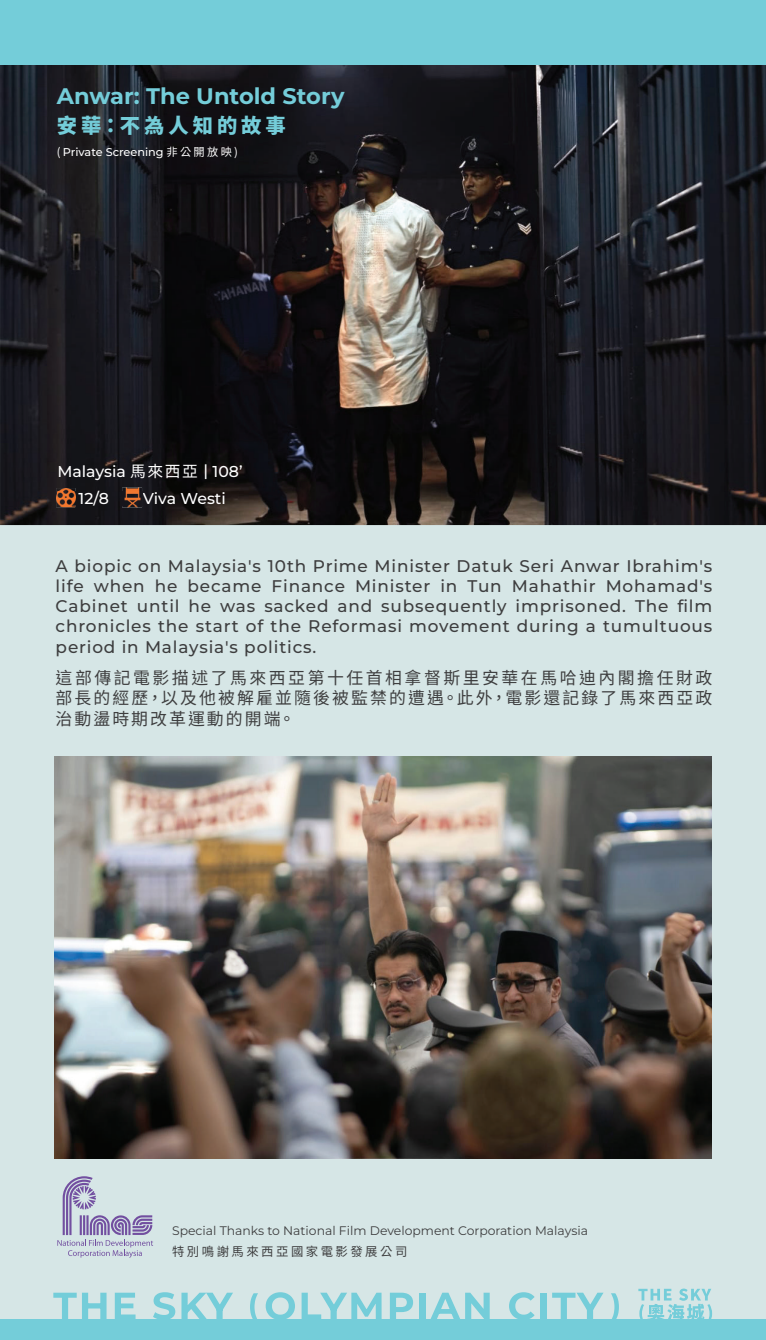
<style>
.page{position:relative;width:766px;height:1340px;background:#fff}
.page>*{position:absolute;margin:0;border:0;box-sizing:border-box;transform-origin:0 0}
.t1{font:700 22.5px "Montserrat";color:#74cdd9}
.t2{font:900 20.25px "Noto Sans CJ Ktc";letter-spacing:.2em;color:#74cdd9}
.t3{font:500 16.88px/20.2px "Montserrat";letter-spacing:.05em;color:#3e3e3f;text-align:justify}
.t4{font:16.88px/20.2px "Noto Sans CJ Ktc";letter-spacing:.125em;color:#3e3e3f;text-align:justify}
.t5{font:500 15.75px/27px "Montserrat";color:#fff}
.t6{font:12.38px "Montserrat";color:#3e3e3f}
.t7{font:12.38px "Noto Sans CJ Ktc";letter-spacing:.2em;color:#3e3e3f}
.t8{font:500 11.25px "Montserrat";color:#fff}
.s1{font-family:"Noto Sans CJ Ktc";font-weight:400}
</style>
<div class="page">
<div style="left:0;top:0;width:765px;height:1339px;background:#d6e6e6"></div>
<img style="left:0;top:65px;width:765px;height:460px">
<img style="left:122px;top:487px;width:20px;height:20px">
<img style="left:122px;top:491px;width:20px;height:15px">
<img style="left:56px;top:488px;width:19px;height:19px">
<img style="left:57px;top:491px;width:18px;height:15px">
<div style="left:0;top:1319px;width:765px;height:20px;background:#74cdd9"></div>
<svg style="left:57px;top:1176px;width:96px;height:81px"></svg>
<div style="left:0;top:0;width:765px;height:65px;background:#74cdd9"></div>
<img style="left:54px;top:756px;width:657px;height:402px">
<svg style="left:53px;top:1292px;width:24px;height:27px"></svg>
<div style="left:100px;top:1292px;width:6px;height:27px;background:#74cdd9"></div>
<div style="left:88px;top:1303px;width:13px;height:5px;background:#74cdd9"></div>
<div style="left:82px;top:1292px;width:6px;height:27px;background:#74cdd9"></div>
<svg style="left:115px;top:1292px;width:20px;height:27px"></svg>
<svg style="left:153px;top:1292px;width:22px;height:27px"></svg>
<svg style="left:181px;top:1292px;width:52px;height:27px"></svg>
<svg style="left:250px;top:1293px;width:8px;height:26px"></svg>
<svg style="left:265px;top:1292px;width:30px;height:27px"></svg>
<svg style="left:301px;top:1292px;width:80px;height:27px"></svg>
<svg style="left:390px;top:1292px;width:23px;height:27px"></svg>
<div style="left:419px;top:1292px;width:6px;height:27px;background:#74cdd9"></div>
<svg style="left:430px;top:1292px;width:59px;height:27px"></svg>
<svg style="left:509px;top:1292px;width:25px;height:27px"></svg>
<div style="left:540px;top:1292px;width:6px;height:27px;background:#74cdd9"></div>
<svg style="left:552px;top:1292px;width:51px;height:27px"></svg>
<svg style="left:611px;top:1293px;width:7px;height:26px"></svg>
<svg style="left:638px;top:1288px;width:74px;height:31px"></svg>
<h1 class="t1" style="left:57px;top:81px;width:289px">Anwar: The Untold Story</h1>
<p class="t2" style="left:57px;top:114px;width:230px">安華：不為人知的故事</p>
<p class="t8" style="left:57px;top:144px;width:182px"><span class="s1">(</span> Private Screening <span class="s1">非公開放映 )</span></p>
<p class="t5" style="left:79px;top:458px;width:165px;text-indent:-21px">Malaysia <span class="s1">馬來西亞</span> | 108’<br>12/8</p>
<p class="t5" style="left:143px;top:485px;width:84px">Viva Westi</p>
<p class="t3" style="left:56px;top:555px;width:658px">A biopic on Malaysia's 10th Prime Minister Datuk Seri Anwar Ibrahim's life when he became Finance Minister in Tun Mahathir Mohamad's Cabinet until he was sacked and subsequently imprisoned. The film chronicles the start of the Reformasi movement during a tumultuous period in Malaysia's politics.</p>
<p class="t4" style="left:56px;top:668px;width:658px">這部傳記電影描述了馬來西亞第十任首相拿督斯里安華在馬哈迪內閣擔任財政部長的經歷，以及他被解雇並隨後被監禁的遭遇。此外，電影還記錄了馬來西亞政治動盪時期改革運動的開端。</p>
<p class="t6" style="left:172px;top:1222px;width:417px">Special Thanks to National Film Development Corporation Malaysia</p>
<p class="t7" style="left:172px;top:1243px;width:237px">特別鳴謝馬來西亞國家電影發展公司</p>
</div>
